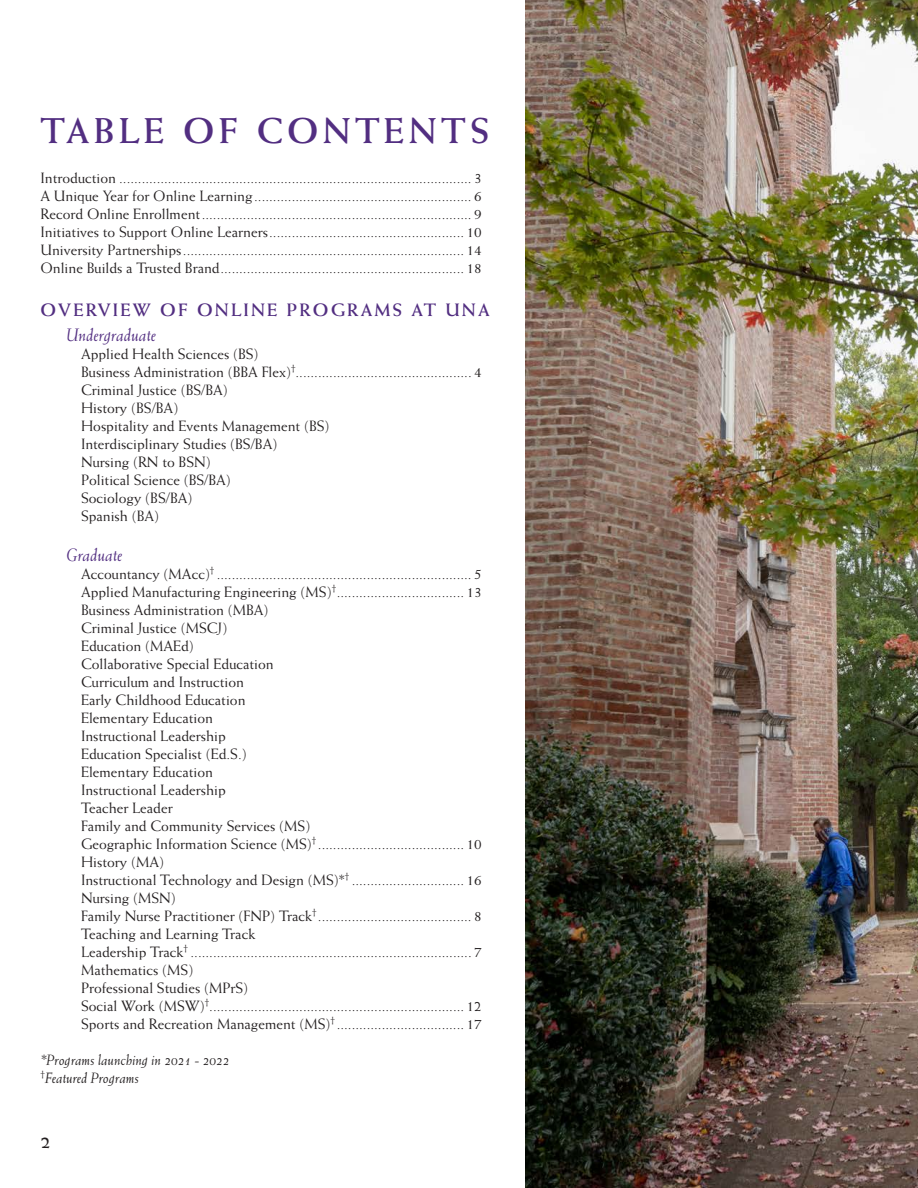
<style>
.page{position:relative;width:918px;height:1188px;background:#fff}
.page>*{position:absolute;margin:0;border:0;box-sizing:border-box;transform-origin:0 0}
.t1{font:700 36px "Weiss";letter-spacing:.12em;color:#522e81}
.t2{font:700 18px "Weiss";letter-spacing:.12em;color:#522e81}
.t3{font:italic 18px "Weiss";color:#522e81}
.t4{font:700 18px "Weiss";color:#231f20}
.t5{font:15px "Weiss";color:#231f20}
.t6{font:italic 15px "Weiss";color:#231f20}
</style>
<div class="page">
<img style="left:525px;top:0;width:393px;height:1188px">
<p class="t1" style="left:40px;top:109px;width:451px">TABLE OF CONTENTS</p>
<p class="t5" style="left:40px;top:169px;width:442px">Introduction .............................................................................................. 3</p>
<p class="t5" style="left:40px;top:187px;width:442px">A Unique Year for Online Learning.......................................................... 6</p>
<p class="t5" style="left:40px;top:205px;width:442px">Record Online Enrollment........................................................................ 9</p>
<p class="t5" style="left:40px;top:223px;width:442px">Initiatives to Support Online Learners.................................................... 10</p>
<p class="t5" style="left:40px;top:241px;width:442px">University Partnerships........................................................................... 14</p>
<p class="t5" style="left:40px;top:259px;width:442px">Online Builds a Trusted Brand................................................................. 18</p>
<p class="t2" style="left:40px;top:299px;width:451px">OVERVIEW OF ONLINE PROGRAMS AT UNA</p>
<p class="t3" style="left:66px;top:324px;width:92px">Undergraduate</p>
<p class="t5" style="left:81px;top:345px;width:179px">Applied Health Sciences (BS)</p>
<p class="t5" style="left:81px;top:363px;width:402px">Business Administration (BBA Flex)<sup>†</sup>............................................... 4</p>
<p class="t5" style="left:81px;top:381px;width:148px">Criminal Justice (BS/BA)</p>
<p class="t5" style="left:81px;top:399px;width:99px">History (BS/BA)</p>
<p class="t5" style="left:81px;top:417px;width:250px">Hospitality and Events Management (BS)</p>
<p class="t5" style="left:81px;top:435px;width:198px">Interdisciplinary Studies (BS/BA)</p>
<p class="t5" style="left:81px;top:453px;width:131px">Nursing (RN to BSN)</p>
<p class="t5" style="left:81px;top:471px;width:151px">Political Science (BS/BA)</p>
<p class="t5" style="left:81px;top:489px;width:113px">Sociology (BS/BA)</p>
<p class="t5" style="left:81px;top:507px;width:80px">Spanish (BA)</p>
<p class="t3" style="left:66px;top:544px;width:58px">Graduate</p>
<p class="t5" style="left:81px;top:565px;width:402px">Accountancy (MAcc)<sup>†</sup> .................................................................... 5</p>
<p class="t5" style="left:81px;top:583px;width:402px">Applied Manufacturing Engineering (MS)<sup>†</sup>.................................. 13</p>
<p class="t5" style="left:81px;top:601px;width:189px">Business Administration (MBA)</p>
<p class="t5" style="left:81px;top:619px;width:148px">Criminal Justice (MSCJ)</p>
<p class="t5" style="left:81px;top:637px;width:114px">Education (MAEd)</p>
<p class="t5" style="left:81px;top:655px;width:194px">Collaborative Special Education</p>
<p class="t5" style="left:81px;top:673px;width:165px">Curriculum and Instruction</p>
<p class="t5" style="left:81px;top:691px;width:166px">Early Childhood Education</p>
<p class="t5" style="left:81px;top:709px;width:134px">Elementary Education</p>
<p class="t5" style="left:81px;top:727px;width:146px">Instructional Leadership</p>
<p class="t5" style="left:81px;top:745px;width:167px">Education Specialist (Ed.S.)</p>
<p class="t5" style="left:81px;top:763px;width:134px">Elementary Education</p>
<p class="t5" style="left:81px;top:781px;width:146px">Instructional Leadership</p>
<p class="t5" style="left:81px;top:799px;width:93px">Teacher Leader</p>
<p class="t5" style="left:81px;top:817px;width:231px">Family and Community Services (MS)</p>
<p class="t5" style="left:81px;top:835px;width:402px">Geographic Information Science (MS)<sup>†</sup> ....................................... 10</p>
<p class="t5" style="left:81px;top:853px;width:85px">History (MA)</p>
<p class="t5" style="left:81px;top:871px;width:402px">Instructional Technology and Design (MS)*<sup>†</sup> .............................. 16</p>
<p class="t5" style="left:81px;top:889px;width:96px">Nursing (MSN)</p>
<p class="t5" style="left:81px;top:907px;width:402px">Family Nurse Practitioner (FNP) Track<sup>†</sup>......................................... 8</p>
<p class="t5" style="left:81px;top:925px;width:176px">Teaching and Learning Track</p>
<p class="t5" style="left:81px;top:943px;width:402px">Leadership Track<sup>†</sup> ........................................................................... 7</p>
<p class="t5" style="left:81px;top:961px;width:114px">Mathematics (MS)</p>
<p class="t5" style="left:81px;top:979px;width:169px">Professional Studies (MPrS)</p>
<p class="t5" style="left:81px;top:997px;width:402px">Social Work (MSW)<sup>†</sup>.................................................................... 12</p>
<p class="t5" style="left:81px;top:1015px;width:402px">Sports and Recreation Management (MS)<sup>†</sup> .................................. 17</p>
<p class="t6" style="left:40px;top:1051px;width:191px">*Programs launching in 2021 - 2022</p>
<p class="t6" style="left:40px;top:1069px;width:100px"><sup>†</sup>Featured Programs</p>
<p class="t4" style="left:40px;top:1131px;width:12px">2</p>
</div>
